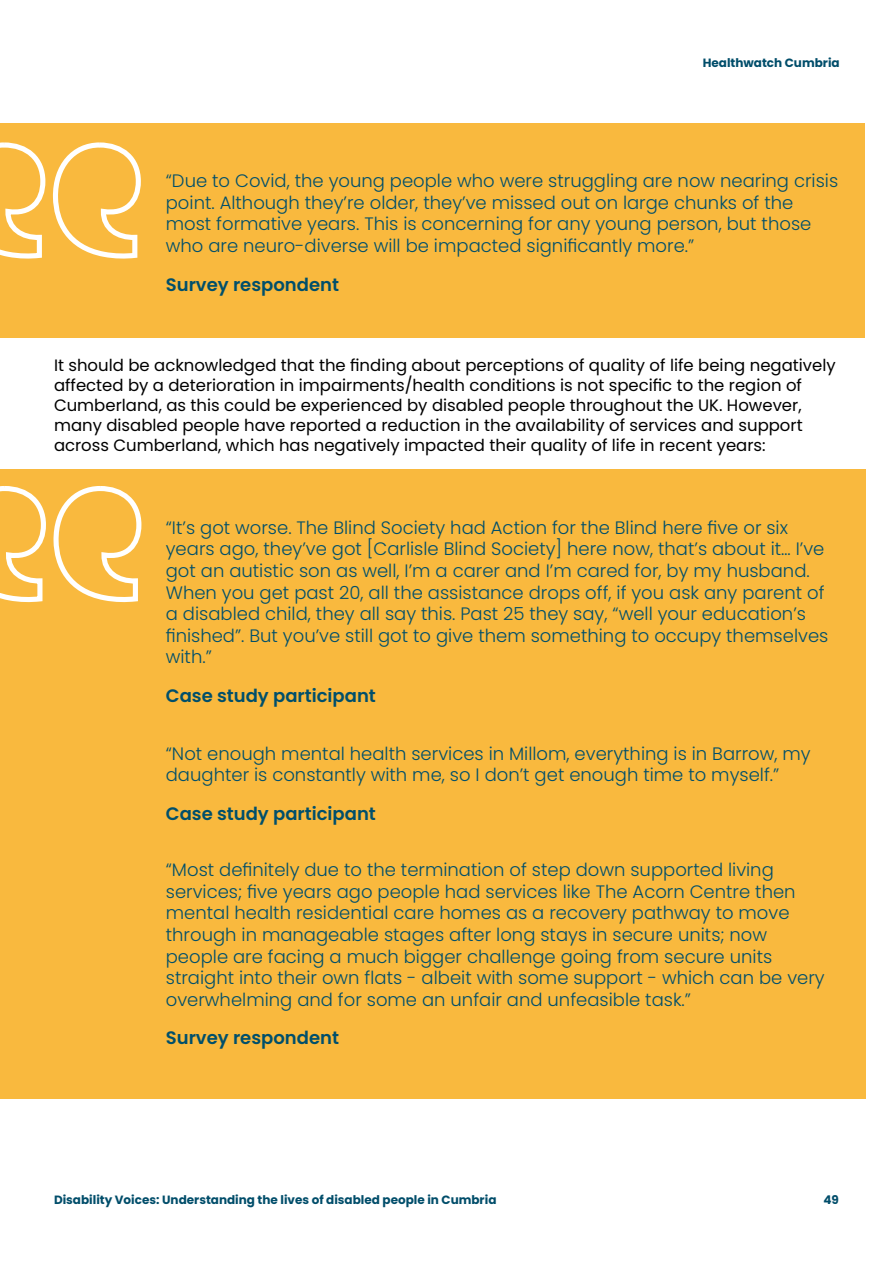
<style>
.page{position:relative;width:893px;height:1263px;background:#fff}
.page>*{position:absolute;margin:0;border:0;box-sizing:border-box;transform-origin:0 0}
.t1{font:300 18px/21.6px "Poppins";color:#004f6b}
.t2{font:600 18px "Poppins";color:#004f6b}
.t3{font:16.5px/19.8px "Poppins";color:#000}
.t4{font:700 12px "Poppins";color:#004d6a}
</style>
<div class="page">
<div style="left:0;top:123px;width:864px;height:215px;background:#f9b93e"></div>
<div style="left:0;top:469px;width:865px;height:629px;background:#f9b93e"></div>
<svg style="left:0;top:142px;width:141px;height:117px"></svg>
<svg style="left:0;top:486px;width:142px;height:117px"></svg>
<p class="t4" style="left:703px;top:55px;width:139px">Healthwatch Cumbria</p>
<p class="t1" style="left:166px;top:170px;width:674px">“Due to Covid, the young people who were struggling are now nearing crisis point. Although they’re older, they’ve missed out on large chunks of the most formative years. This is concerning for any young person, but those who are neuro-diverse will be impacted significantly more.”</p>
<p class="t2" style="left:166px;top:274px;width:175px">Survey respondent</p>
<p class="t3" style="left:54px;top:356px;width:783px">It should be acknowledged that the finding about perceptions of quality of life being negatively affected by a deterioration in impairments/health conditions is not specific to the region of Cumberland, as this could be experienced by disabled people throughout the UK. However, many disabled people have reported a reduction in the availability of services and support across Cumberland, which has negatively impacted their quality of life in recent years:</p>
<p class="t1" style="left:166px;top:517px;width:664px">“It’s got worse. The Blind Society had Action for the Blind here five or six years ago, they’ve got [Carlisle Blind Society] here now, that’s about it… I’ve got an autistic son as well, I’m a carer and I’m cared for, by my husband.<br>When you get past 20, all the assistance drops off, if you ask any parent of a disabled child, they all say this. Past 25 they say, “well your education’s finished”. But you’ve still got to give them something to occupy themselves with.”</p>
<p class="t2" style="left:166px;top:685px;width:212px">Case study participant</p>
<p class="t1" style="left:166px;top:742px;width:646px">“Not enough mental health services in Millom, everything is in Barrow, my daughter is constantly with me, so I don’t get enough time to myself.”</p>
<p class="t2" style="left:166px;top:803px;width:212px">Case study participant</p>
<p class="t1" style="left:166px;top:859px;width:660px">“Most definitely due to the termination of step down supported living services; five years ago people had services like The Acorn Centre then mental health residential care homes as a recovery pathway to move through in manageable stages after long stays in secure units; now people are facing a much bigger challenge going from secure units straight into their own flats - albeit with some support - which can be very overwhelming and for some an unfair and unfeasible task.”</p>
<p class="t2" style="left:166px;top:1028px;width:175px">Survey respondent</p>
<p class="t4" style="left:54px;top:1192px;width:444px">Disability Voices: Understanding the lives of disabled people in Cumbria</p>
<p class="t4" style="left:823px;top:1192px;width:17px">49</p>
</div>
